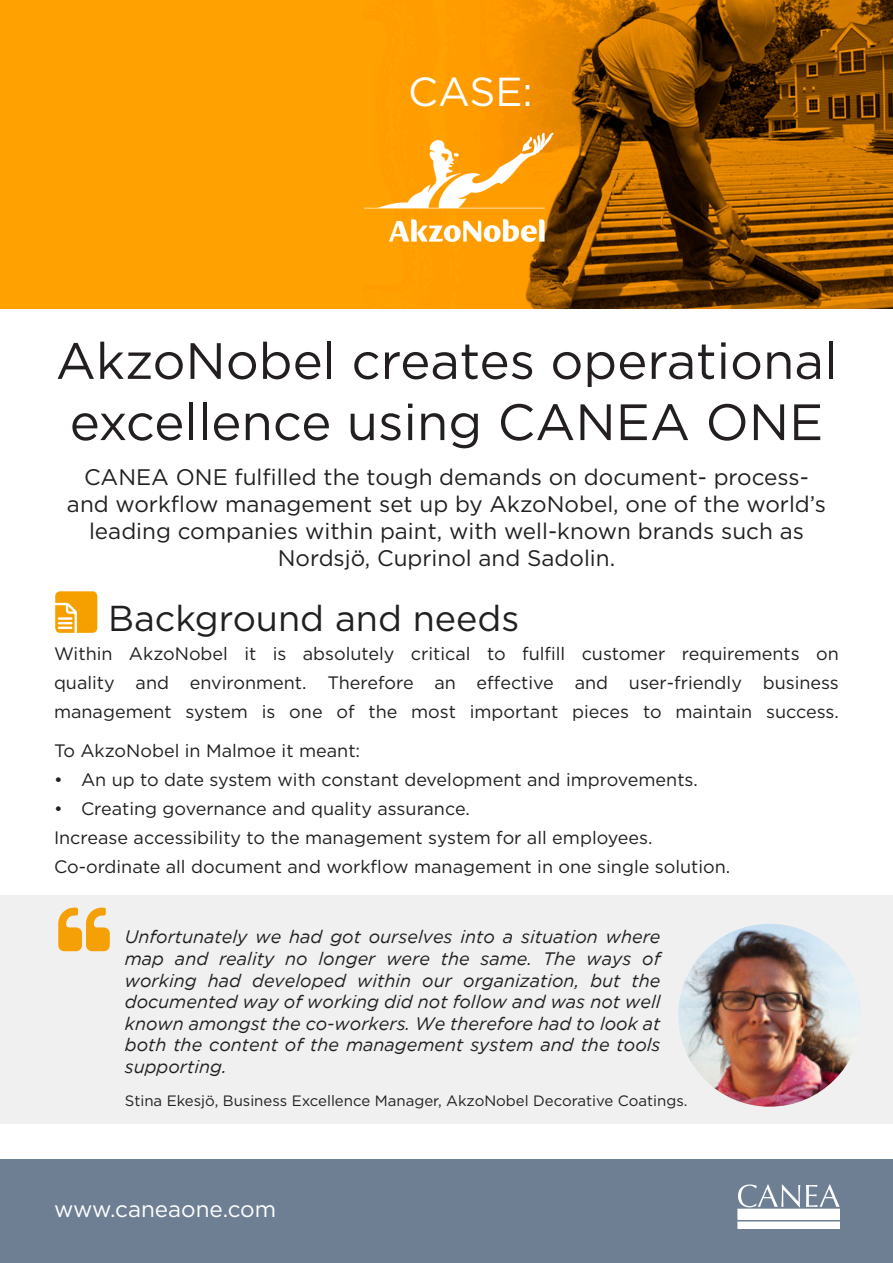
<style>
.page{position:relative;width:893px;height:1263px;background:#fff}
.page>*{position:absolute;margin:0;border:0;box-sizing:border-box;transform-origin:0 0}
.t1{font:51px/61.2px "Gotham";color:#231f20}
.t2{font:40.5px "Gotham";color:#fff}
.t3{font:36px "Gotham";color:#202020}
.t4{font:22.5px/27px "Gotham";color:#202020;text-align:center}
.t5{font:22.5px "Gotham";color:#fff}
.t6{font:18px/28.8px "Gotham";color:#202020;text-align:justify}
.t7{font:italic 18px/21.6px "Gotham";color:#202020;text-align:justify}
.t8{font:15px "Gotham";color:#202020}
</style>
<div class="page">
<div style="left:0;top:1159px;width:893px;height:104px;background:#6e7f94"></div>
<svg style="left:738px;top:1184px;width:62px;height:23px"></svg>
<svg style="left:806px;top:1184px;width:34px;height:23px"></svg>
<div style="left:738px;top:1209px;width:102px;height:10px;background:#fff"></div>
<div style="left:738px;top:1222px;width:102px;height:6px;background:#fff"></div>
<img style="left:0;top:0;width:893px;height:308px">
<img style="left:323px;top:99px;width:287px;height:172px">
<div style="left:0;top:895px;width:893px;height:229px;background:#f0f0f0"></div>
<svg style="left:55px;top:591px;width:42px;height:42px;background:#f7af28"></svg>
<img style="left:678px;top:924px;width:183px;height:183px;border-radius:91px">
<h2 class="t2" style="left:408px;top:66px;width:126px">CASE:</h2>
<p class="t1" style="left:56px;top:329px;width:783px">AkzoNobel creates operational excellence using CANEA ONE</p>
<p class="t4" style="left:67px;top:463px;width:760px">CANEA ONE fulfilled the tough demands on document- process&shy;and workflow management set up by AkzoNobel, one of the world’s leading companies within paint, with well-known brands such as Nordsjö, Cuprinol and Sadolin.</p>
<p class="t3" style="left:108px;top:596px;width:413px">Background and needs</p>
<p class="t6" style="left:54px;top:639px;width:786px">Within AkzoNobel it is absolutely critical to fulfill customer requirements on quality and environment. Therefore an effective and user-friendly business management system is one of the most important pieces to maintain success.</p>
<p class="t6" style="left:54px;top:736px;width:308px">To AkzoNobel in Malmoe it meant:</p>
<p class="t6" style="left:54px;top:765px;width:645px">• An up to date system with constant development and improvements.</p>
<p class="t6" style="left:54px;top:794px;width:417px">• Creating governance and quality assurance.</p>
<p class="t6" style="left:54px;top:823px;width:600px">Increase accessibility to the management system for all employees.</p>
<p class="t6" style="left:54px;top:851px;width:678px">Co-ordinate all document and workflow management in one single solution.</p>
<p class="t7" style="left:125px;top:926px;width:537px">Unfortunately we had got ourselves into a situation where map and reality no longer were the same. The ways of working had developed within our organization, but the documented way of working did not follow and was not well known amongst the co-workers. We therefore had to look at both the content of the management system and the tools supporting.</p>
<p class="t8" style="left:125px;top:1091px;width:564px">Stina Ekesjö, Business Excellence Manager, AkzoNobel Decorative Coatings.</p>
<p class="t5" style="left:54px;top:1195px;width:224px">www.caneaone.com</p>
</div>
